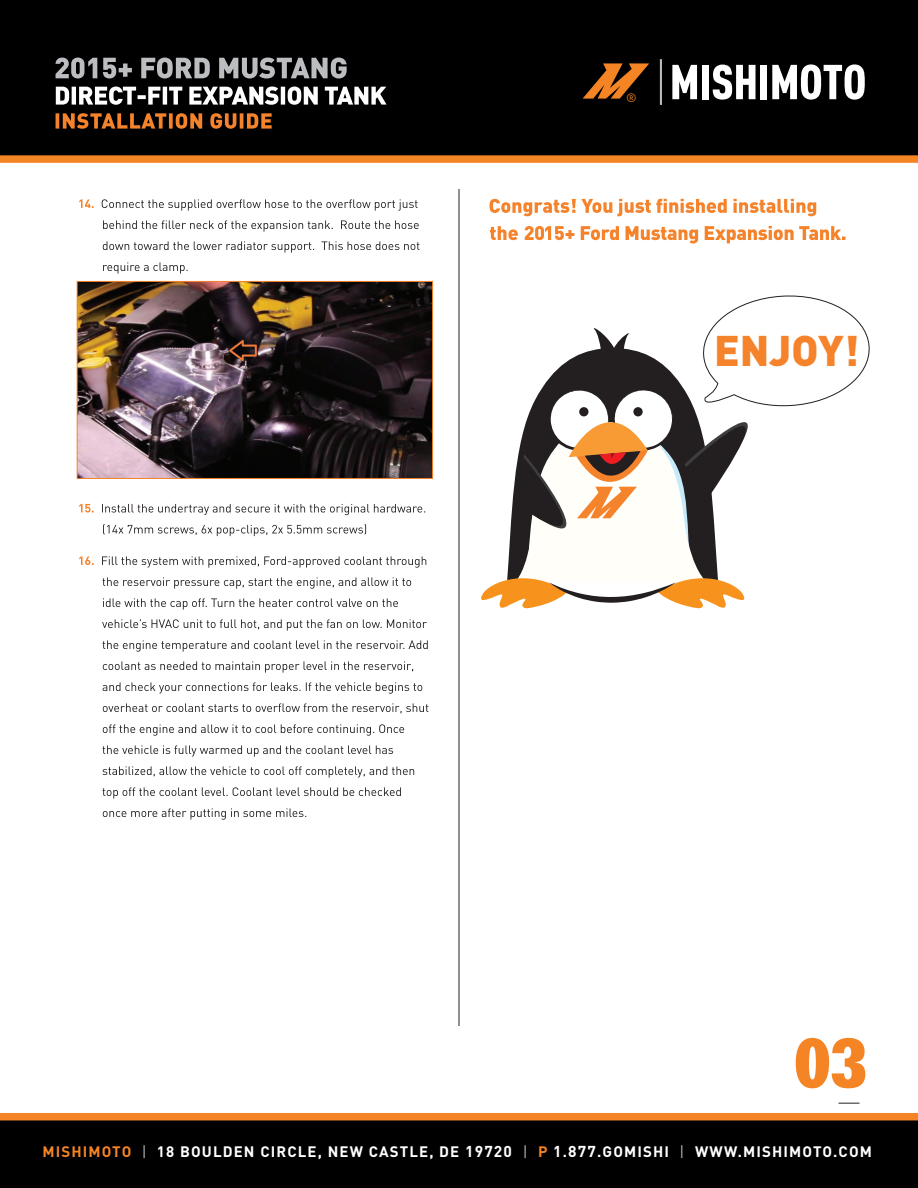
<style>
.page{position:relative;width:918px;height:1188px;background:#fff}
.page>*{position:absolute;margin:0;border:0;box-sizing:border-box;transform-origin:0 0}
.t1{font:72px "URW Egyptienne T Bold Extr Narr";color:#f58424}
.t2{font:900 42.3px "DIN";color:#f5832b}
.t3{font:700 15px "DIN";letter-spacing:.075em;color:#fff}
.t4{font:12px "DIN";color:#f58424}
.s1{color:#f58424}
.s2{font-weight:400;color:#bcbdc0}
.s3{font-size:15.6px}
</style>
<div class="page">
<svg style="left:0;top:1113px;width:918px;height:75px;background:#180d04"></svg>
<div style="left:0;top:0;width:918px;height:163px;background:#000001"></div>
<svg style="left:672px;top:65px;width:25px;height:34px"></svg>
<div style="left:702px;top:65px;width:7px;height:34px;background:#fff"></div>
<svg style="left:713px;top:65px;width:43px;height:35px"></svg>
<div style="left:760px;top:65px;width:7px;height:34px;background:#fff"></div>
<svg style="left:772px;top:64px;width:93px;height:36px"></svg>
<svg style="left:583px;top:63px;width:66px;height:36px;background:#723d11"></svg>
<hr style="left:660px;top:59px;width:2px;height:46px;background:#bcbdc0">
<svg style="left:839px;top:1103px;width:21px;height:1px"></svg>
<svg style="left:103px;top:808px;width:203px;height:12px"></svg>
<svg style="left:102px;top:787px;width:299px;height:12px"></svg>
<svg style="left:103px;top:766px;width:311px;height:12px"></svg>
<svg style="left:102px;top:745px;width:291px;height:12px"></svg>
<svg style="left:103px;top:724px;width:301px;height:12px"></svg>
<svg style="left:103px;top:703px;width:325px;height:11px"></svg>
<svg style="left:103px;top:682px;width:319px;height:12px"></svg>
<svg style="left:103px;top:661px;width:310px;height:12px"></svg>
<svg style="left:102px;top:640px;width:326px;height:12px"></svg>
<svg style="left:102px;top:619px;width:325px;height:12px"></svg>
<svg style="left:103px;top:598px;width:295px;height:12px"></svg>
<svg style="left:102px;top:577px;width:309px;height:12px"></svg>
<svg style="left:102px;top:556px;width:324px;height:12px"></svg>
<svg style="left:79px;top:556px;width:15px;height:9px"></svg>
<svg style="left:103px;top:524px;width:263px;height:12px"></svg>
<svg style="left:102px;top:504px;width:323px;height:11px"></svg>
<svg style="left:79px;top:504px;width:15px;height:9px"></svg>
<svg style="left:103px;top:262px;width:85px;height:12px"></svg>
<svg style="left:103px;top:241px;width:317px;height:12px"></svg>
<svg style="left:103px;top:220px;width:316px;height:12px"></svg>
<svg style="left:102px;top:199px;width:316px;height:12px"></svg>
<svg style="left:79px;top:199px;width:15px;height:9px"></svg>
<hr style="left:459px;top:189px;width:1px;height:837px;background:#231f20">
<svg style="left:56px;top:113px;width:216px;height:16px;background:#794015"></svg>
<svg style="left:56px;top:87px;width:331px;height:18px"></svg>
<svg style="left:56px;top:58px;width:291px;height:21px;background:#616264"></svg>
<img style="left:79px;top:283px;width:352px;height:194px">
<div style="left:77px;top:281px;width:356px;height:198px;border:1px solid #f5832b"></div>
<svg style="left:481px;top:295px;width:389px;height:314px"></svg>
<svg style="left:490px;top:226px;width:356px;height:18px"></svg>
<svg style="left:490px;top:199px;width:326px;height:17px"></svg>
<p class="t4" style="left:626px;top:90px;width:12px">®</p>
<h2 class="t2" style="left:714px;top:323px;width:147px">ENJOY!</h2>
<h1 class="t1" style="left:794px;top:1020px;width:74px">03</h1>
<p class="t3" style="left:42px;top:1142px;width:831px"><span class="s1">MISHIMOTO</span> <span class="s2">|</span> 18 BOULDEN CIRCLE, NEW CASTLE, DE <span class="s3">19720</span> <span class="s2">|</span> <span class="s1">P</span> <span class="s3">1</span>.<span class="s3">877</span>.GOMISHI <span class="s2">|</span> WWW.MISHIMOTO.COM</p>
</div>
